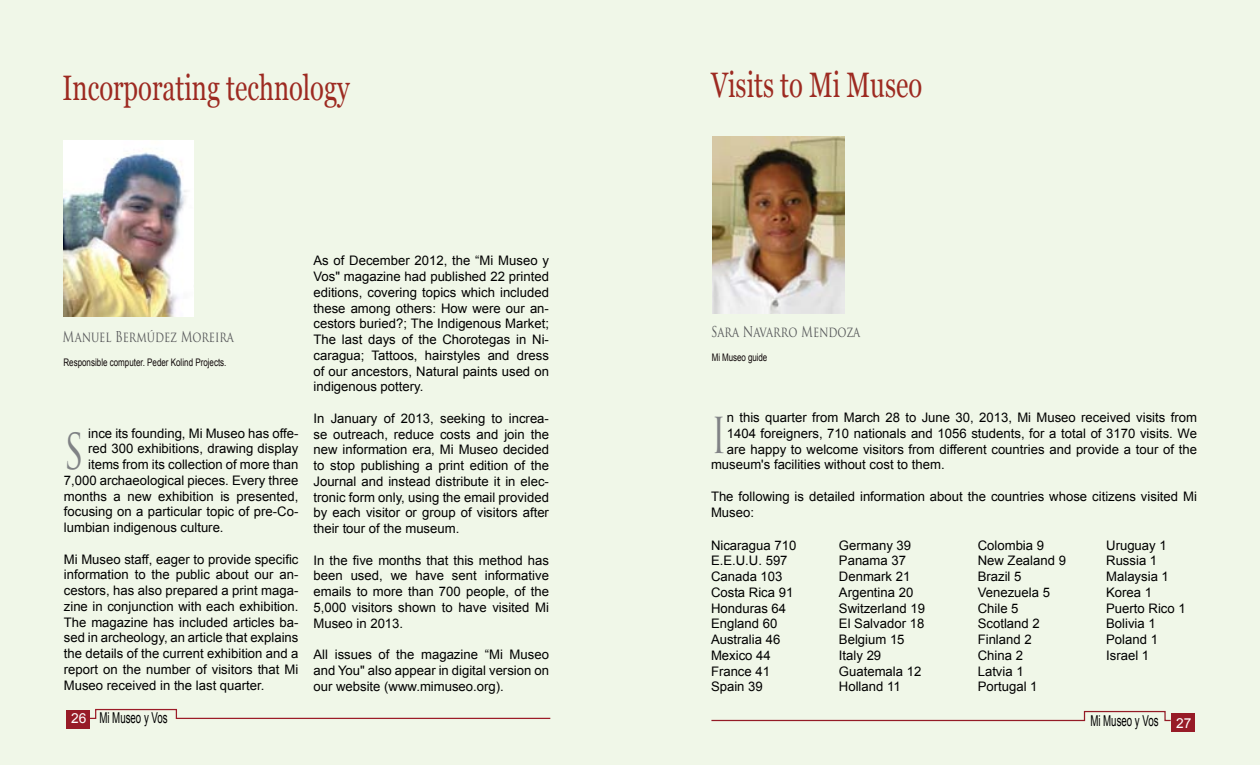
<style>
.page{position:relative;width:1260px;height:765px;background:#fff}
.page>*{position:absolute;margin:0;border:0;box-sizing:border-box;transform-origin:0 0}
.t1{font:48.25px "Trajan Pro";color:#808285;scale:.72 1}
.t2{font:35.38px "Georgia";color:#9d2a21;scale:.72 1}
.t3{font:15px "Arial";color:#000;scale:.64 1}
.t4{font:14.62px "Trajan Pro";color:#58595b;scale:.77 1}
.t5{font:13.12px/15.8px "Arial";color:#000;text-align:justify}
.t6{font:10.38px "Arial";color:#0f0708;scale:.77 1}
.s1{font-size:13.75px;color:#fff}
</style>
<div class="page">
<div style="left:630px;top:0;width:630px;height:765px;background:#f0f7e8"></div>
<div style="left:0;top:0;width:630px;height:765px;background:#f0f7e8"></div>
<div style="left:67px;top:710px;width:23px;height:18px;background:#971b27"></div>
<svg style="left:90px;top:708px;width:461px;height:11px"></svg>
<svg style="left:711px;top:710px;width:461px;height:12px"></svg>
<div style="left:1171px;top:714px;width:24px;height:18px;background:#971b27"></div>
<img style="left:63px;top:140px;width:131px;height:177px">
<img style="left:712px;top:137px;width:132px;height:176px">
<h2 class="t2" style="left:63px;top:66px;width:400px">Incorporating technology</h2>
<p class="t4" style="left:63px;top:327px;width:224px">Manuel Bermúdez Moreira</p>
<p class="t6" style="left:63px;top:355px;width:213px">Responsible computer. Peder Kolind Projects.</p>
<p class="t5" style="left:88px;top:425px;width:212px">ince its founding, Mi Museo has offe-</p>
<p class="t5" style="left:88px;top:441px;width:212px">red 300 exhibitions, drawing display</p>
<p class="t5" style="left:88px;top:457px;width:212px">items from its collection of more than</p>
<p class="t5" style="left:64px;top:473px;width:236px">7,000 archaeological pieces. Every three</p>
<p class="t5" style="left:64px;top:488px;width:236px">months a new exhibition is presented,</p>
<p class="t5" style="left:64px;top:504px;width:236px">focusing on a particular topic of pre-Co-</p>
<p class="t5" style="left:64px;top:520px;width:161px">lumbian indigenous culture.</p>
<p class="t5" style="left:64px;top:551px;width:236px">Mi Museo staff, eager to provide specific information to the public about our an&shy;cestors, has also prepared a print maga&shy;zine in conjunction with each exhibition.<br>The magazine has included articles ba&shy;sed in archeology, an article that explains the details of the current exhibition and a report on the number of visitors that Mi Museo received in the last quarter.</p>
<h1 class="t1" style="left:64px;top:420px;width:29px">S</h1>
<p class="t5" style="left:314px;top:253px;width:237px">As of December 2012, the “Mi Museo y Vos" magazine had published 22 printed editions, covering topics which included these among others: How were our an&shy;cestors buried?; The Indigenous Market; The last days of the Chorotegas in Ni&shy;caragua; Tattoos, hairstyles and dress of our ancestors, Natural paints used on indigenous pottery.</p>
<p class="t5" style="left:314px;top:410px;width:237px">In January of 2013, seeking to increa&shy;se outreach, reduce costs and join the new information era, Mi Museo decided to stop publishing a print edition of the Journal and instead distribute it in elec&shy;tronic form only, using the email provided by each visitor or group of visitors after their tour of the museum.</p>
<p class="t5" style="left:314px;top:552px;width:237px">In the five months that this method has been used, we have sent informative emails to more than 700 people, of the 5,000 visitors shown to have visited Mi Museo in 2013.</p>
<p class="t5" style="left:314px;top:647px;width:237px">All issues of the magazine “Mi Museo and You" also appear in digital version on our website (www.mimuseo.org).</p>
<h2 class="t2" style="left:711px;top:63px;width:295px">Visits to Mi Museo</h2>
<p class="t4" style="left:711px;top:322px;width:195px">Sara Navarro Mendoza</p>
<p class="t6" style="left:712px;top:350px;width:74px">Mi Museo guide</p>
<p class="t5" style="left:727px;top:410px;width:472px">n this quarter from March 28 to June 30, 2013, Mi Museo received visits from</p>
<p class="t5" style="left:727px;top:425px;width:472px">1404 foreigners, 710 nationals and 1056 students, for a total of 3170 visits. We</p>
<p class="t5" style="left:727px;top:441px;width:472px">are happy to welcome visitors from different countries and provide a tour of the</p>
<p class="t5" style="left:711px;top:457px;width:235px">museum's facilities without cost to them.</p>
<p class="t5" style="left:711px;top:488px;width:487px">The following is detailed information about the countries whose citizens visited Mi<br>Museo:</p>
<p class="t5" style="left:711px;top:537px;width:87px;text-align:left">Nicaragua 710<br>E.E.U.U. 597<br>Canada 103<br>Costa Rica 91<br>Honduras 64<br>England 60<br>Australia 46<br>Mexico 44<br>France 41<br>Spain 39</p>
<p class="t5" style="left:839px;top:537px;width:88px;text-align:left">Germany 39<br>Panama 37<br>Denmark 21<br>Argentina 20<br>Switzerland 19<br>El Salvador 18<br>Belgium 15<br>Italy 29<br>Guatemala 12<br>Holland 11</p>
<p class="t5" style="left:978px;top:537px;width:90px;text-align:left">Colombia 9<br>New Zealand 9<br>Brazil 5<br>Venezuela 5<br>Chile 5<br>Scotland 2<br>Finland 2<br>China 2<br>Latvia 1<br>Portugal 1</p>
<p class="t5" style="left:1106px;top:537px;width:81px;text-align:left">Uruguay 1<br>Russia 1<br>Malaysia 1<br>Korea 1<br>Puerto Rico 1<br>Bolivia 1<br>Poland 1<br>Israel 1</p>
<h1 class="t1" style="left:711px;top:404px;width:23px">I</h1>
<p class="t3" style="left:71px;top:708px;width:152px"><span class="s1">26</span> Mi Museo y Vos</p>
<p class="t3" style="left:1090px;top:711px;width:159px">Mi Museo y Vos <sub>27</sub></p>
</div>
